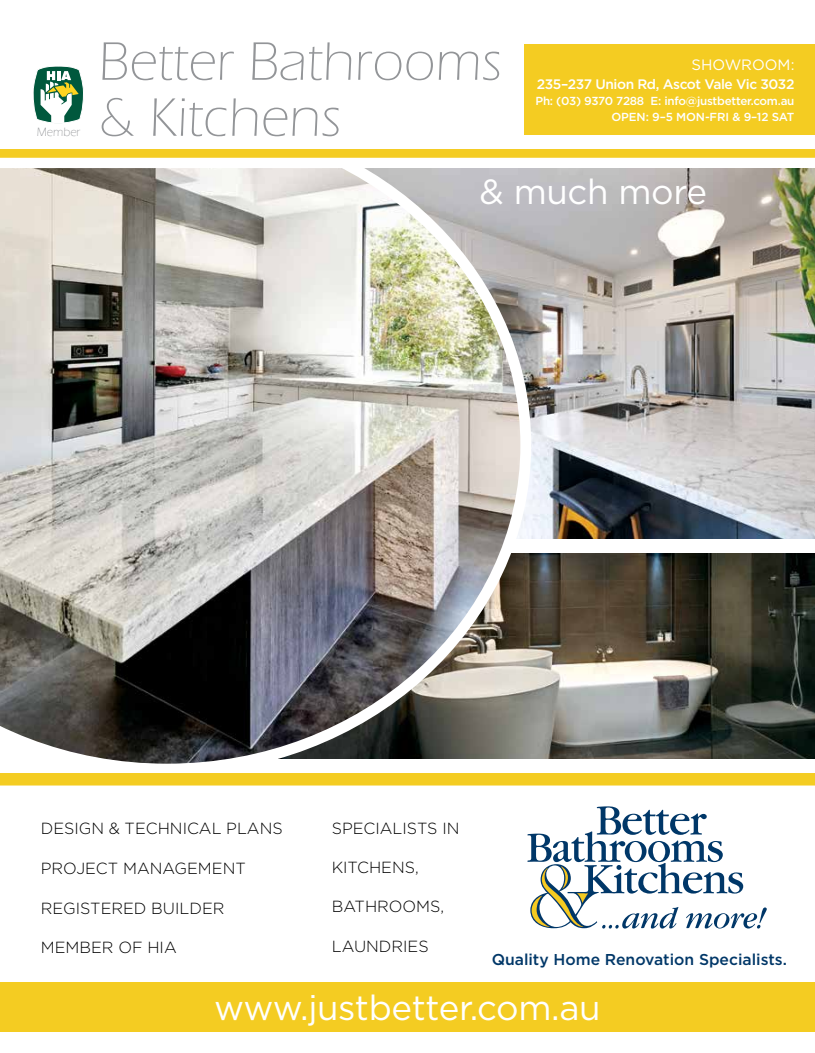
<style>
.page{position:relative;width:815px;height:1053px;background:#fff}
.page>*{position:absolute;margin:0;border:0;box-sizing:border-box;transform-origin:0 0}
.t1{font:300 56px "Eras ITC";color:#939598}
.t2{font:34.88px "Gotham";letter-spacing:-.01em;color:#fff}
.t3{font:300 16.12px "Gotham";color:#000}
.t4{font:500 15.75px "Gotham";color:#003768}
.t5{font:15px "Gotham";color:#fff}
.t6{font:500 13.75px "Gotham";letter-spacing:-.03em;color:#fff}
.t7{font:300 12.38px "Eras ITC";color:#939598}
.t8{font:500 11.62px/16.2px "Gotham";letter-spacing:-.02em;color:#fff;text-align:right}
</style>
<div class="page">
<div style="left:524px;top:44px;width:291px;height:91px;background:#f4cc22"></div>
<div style="left:0;top:982px;width:815px;height:49px;background:#f4cc22"></div>
<img style="left:531px;top:168px;width:284px;height:371px">
<img style="left:531px;top:553px;width:284px;height:205px">
<div style="left:0;top:149px;width:815px;height:9px;background:#f4cc22"></div>
<img style="left:0;top:168px;width:531px;height:596px">
<svg style="left:33px;top:66px;width:51px;height:57px"></svg>
<div style="left:0;top:773px;width:815px;height:12px;background:#f4cc22"></div>
<svg style="left:527px;top:806px;width:240px;height:122px"></svg>
<p class="t7" style="left:37px;top:125px;width:45px">Member</p>
<h1 class="t1" style="left:98px;top:30px;width:405px">Better Bathrooms</h1>
<h1 class="t1" style="left:98px;top:86px;width:244px">&amp; Kitchens</h1>
<p class="t5" style="left:691px;top:56px;width:105px">SHOWROOM:</p>
<p class="t6" style="left:537px;top:76px;width:259px">235–237 Union Rd, Ascot Vale Vic 3032</p>
<p class="t8" style="left:535px;top:93px;width:261px">Ph: (03) 9370 7288 E: info@justbetter.com.au<br>OPEN: 9–5 MON-FRI &amp; 9–12 SAT</p>
<h2 class="t2" style="left:480px;top:172px;width:229px">&amp; much more</h2>
<p class="t3" style="left:41px;top:819px;width:243px">DESIGN &amp; TECHNICAL PLANS</p>
<p class="t3" style="left:332px;top:819px;width:129px">SPECIALISTS IN</p>
<p class="t3" style="left:41px;top:859px;width:207px">PROJECT MANAGEMENT</p>
<p class="t3" style="left:332px;top:858px;width:89px">KITCHENS,</p>
<p class="t3" style="left:41px;top:899px;width:185px">REGISTERED BUILDER</p>
<p class="t3" style="left:332px;top:897px;width:114px">BATHROOMS,</p>
<p class="t3" style="left:41px;top:938px;width:138px">MEMBER OF HIA</p>
<p class="t3" style="left:332px;top:937px;width:98px">LAUNDRIES</p>
<p class="t4" style="left:492px;top:949px;width:297px">Quality Home Renovation Specialists.</p>
<h2 class="t2" style="left:214px;top:988px;width:388px">www.justbetter.com.au</h2>
</div>
